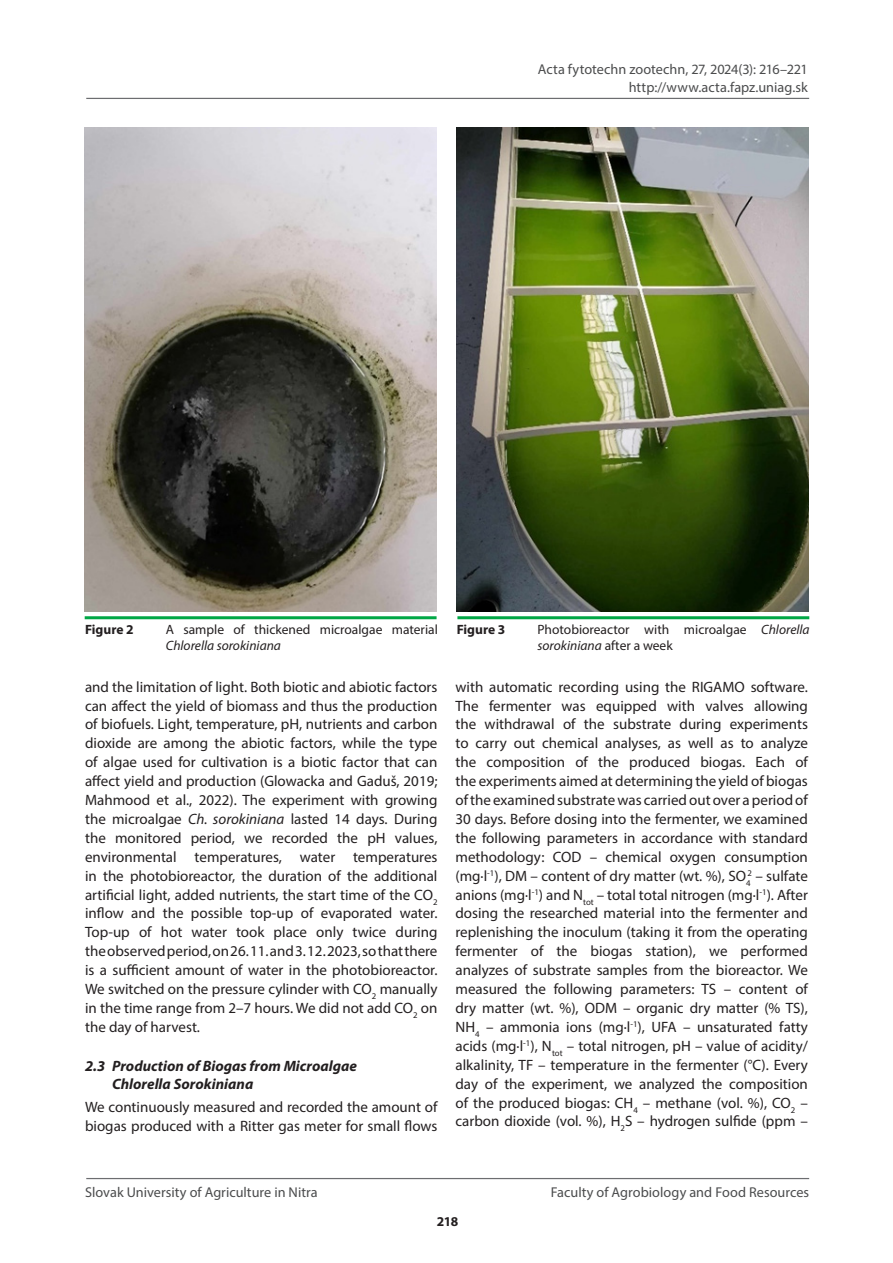
<style>
.page{position:relative;width:893px;height:1263px;background:#fff}
.page>*{position:absolute;margin:0;border:0;box-sizing:border-box;transform-origin:0 0}
.odstavec_anglic{font:15px/18.9px "Myriad Pro";color:#231f20;text-align:justify}
.podtitul_kurziva{font:italic 700 15px/18px "Myriad Pro";color:#231f20}
.t1{font:14.25px/17.1px "Myriad Pro";color:#4b4c4d;text-align:right}
.obrazok{font:13.5px/16.2px "Myriad Pro";color:#231f20}
.obrazok-2{font:700 13.5px "Myriad Pro";letter-spacing:-.005em;color:#231f20}
.s1{font-style:italic}
</style>
<div class="page">
<hr style="left:86px;top:98px;width:723px;height:1px;background:#6c6d70">
<hr style="left:86px;top:1178px;width:723px;height:1px;background:#6c6d70">
<img style="left:85px;top:128px;width:352px;height:484px">
<hr style="left:85px;top:616px;width:352px;height:3px;background:#00a745">
<img style="left:456px;top:128px;width:352px;height:484px">
<hr style="left:457px;top:616px;width:352px;height:3px;background:#00a745">
<p class="t1" style="left:538px;top:61px;width:272px">Acta fytotechn zootechn, 27, 2024(3): 216–221 http://www.acta.fapz.uniag.sk</p>
<p class="obrazok-2" style="left:85px;top:621px;width:50px">Figure 2</p>
<p class="obrazok" style="left:166px;top:621px;width:274px">A sample of thickened microalgae material<br><span class="s1">Chlorella sorokiniana</span></p>
<p class="obrazok-2" style="left:457px;top:621px;width:50px">Figure 3</p>
<p class="obrazok" style="left:537px;top:621px;width:274px">Photobioreactor with microalgae <span class="s1">Chlorella sorokiniana</span> after a week</p>
<p class="odstavec_anglic" style="left:85px;top:677px;width:354px">and the limitation of light. Both biotic and abiotic factors can affect the yield of biomass and thus the production of biofuels. Light, temperature, pH, nutrients and carbon dioxide are among the abiotic factors, while the type of algae used for cultivation is a biotic factor that can affect yield and production (Glowacka and Gaduš, 2019; Mahmood et al., 2022). The experiment with growing the microalgae <span class="s1">Ch. sorokiniana</span> lasted 14 days. During the monitored period, we recorded the pH values, environmental temperatures, water temperatures in the photobioreactor, the duration of the additional artificial light, added nutrients, the start time of the CO<sub>2 </sub>inflow and the possible top-up of evaporated water.<br>Top-up of hot water took place only twice during the observed period, on 26. 11. and 3. 12. 2023, so that there is a sufficient amount of water in the photobioreactor.<br>We switched on the pressure cylinder with CO<sub>2</sub> manually in the time range from 2–7 hours. We did not add CO<sub>2</sub> on the day of harvest.</p>
<p class="podtitul_kurziva" style="left:112px;top:1056px;width:246px;text-indent:-27px">2.3 Production of Biogas from Microalgae<br>Chlorella Sorokiniana</p>
<p class="odstavec_anglic" style="left:85px;top:1097px;width:354px">We continuously measured and recorded the amount of biogas produced with a Ritter gas meter for small flows</p>
<p class="odstavec_anglic" style="left:455px;top:677px;width:354px">with automatic recording using the RIGAMO software.<br>The fermenter was equipped with valves allowing the withdrawal of the substrate during experiments to carry out chemical analyses, as well as to analyze the composition of the produced biogas. Each of the experiments aimed at determining the yield of biogas of the examined substrate was carried out over a period of 30 days. Before dosing into the fermenter, we examined the following parameters in accordance with standard methodology: COD – chemical oxygen consumption (mg·l<sup>-1</sup>), DM – content of dry matter (wt. %), SO<sub>4</sub></p>
<p class="odstavec_anglic" style="left:455px;top:866px;width:354px;text-indent:292px"><sup>2</sup> – sulfate anions (mg·l<sup>-1</sup>) and N<sub>tot</sub> – total total nitrogen (mg·l<sup>-1</sup>). After dosing the researched material into the fermenter and replenishing the inoculum (taking it from the operating fermenter of the biogas station), we performed analyzes of substrate samples from the bioreactor. We measured the following parameters: TS – content of dry matter (wt. %), ODM – organic dry matter (% TS), NH<sub>4</sub> – ammonia ions (mg·l<sup>-1</sup>), UFA – unsaturated fatty acids (mg·l<sup>-1</sup>), N<sub>tot</sub> – total nitrogen, pH – value of acidity/ alkalinity, TF – temperature in the fermenter (°C). Every day of the experiment, we analyzed the composition of the produced biogas: CH<sub>4</sub> – methane (vol. %), CO<sub>2</sub> – carbon dioxide (vol. %), H<sub>2</sub>S – hydrogen sulfide (ppm –</p>
<p class="t1" style="left:85px;top:1183px;width:234px">Slovak University of Agriculture in Nitra</p>
<p class="t1" style="left:551px;top:1183px;width:260px">Faculty of Agrobiology and Food Resources</p>
<p class="obrazok-2" style="left:437px;top:1212px;width:23px">218</p>
</div>
